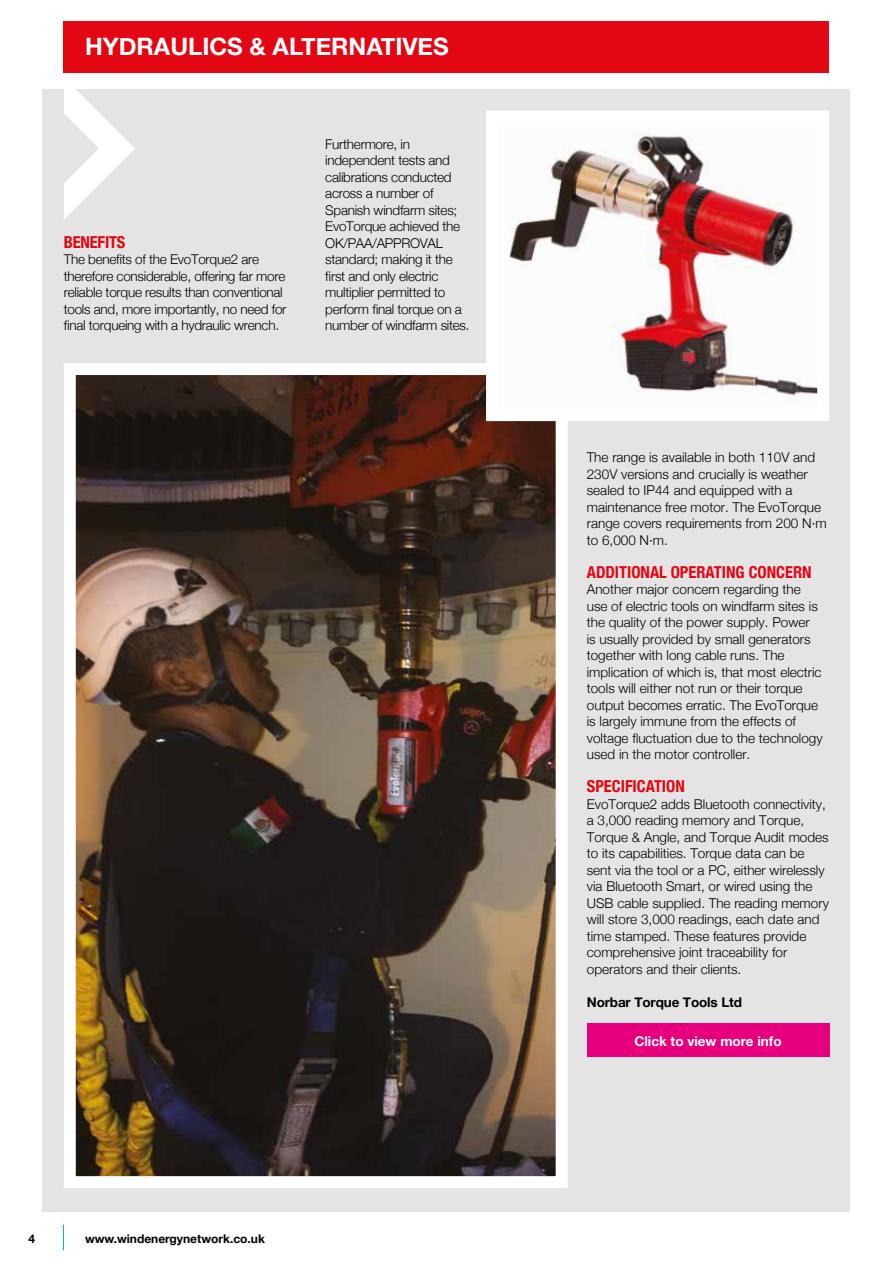
<style>
.page{position:relative;width:893px;height:1263px;background:#fff}
.page>*{position:absolute;margin:0;border:0;box-sizing:border-box;transform-origin:0 0}
.t1{font:700 24px "Helvetica Neue";color:#fff}
.t2{font:700 condensed 16.5px "Helvetica Neue";color:#e30613}
.t3{font:300 13.5px/16.5px "Helvetica Neue";color:#000}
.t4{font:300 13.5px/16.5px "Helvetica Neue";letter-spacing:-.02em;color:#000}
.t5{font:700 13.5px "Helvetica Neue";letter-spacing:-.01em;color:#000}
.t6{font:700 13.5px "Helvetica Neue";color:#fff}
.t7{font:700 12px "Helvetica Neue";color:#000}
</style>
<div class="page">
<svg style="left:63px;top:1225px;width:1px;height:25px"></svg>
<div style="left:43px;top:89px;width:807px;height:1123px;background:#e4e4e4"></div>
<div style="left:64px;top:21px;width:765px;height:51px;background:#e30613"></div>
<svg style="left:64px;top:89px;width:71px;height:130px"></svg>
<img style="left:77px;top:376px;width:478px;height:799px">
<div style="left:64px;top:363px;width:504px;height:825px;border:12px solid #fff"></div>
<img style="left:499px;top:124px;width:317px;height:284px">
<div style="left:486px;top:111px;width:343px;height:310px;border:12px solid #fff"></div>
<div style="left:587px;top:1023px;width:242px;height:33px;background:#e6007d"></div>
<h1 class="t1" style="left:85px;top:32px;width:365px">HYDRAULICS &amp; ALTERNATIVES</h1>
<p class="t2" style="left:64px;top:232px;width:63px">BENEFITS</p>
<p class="t4" style="left:64px;top:251px;width:224px">The benefits of the EvoTorque2 are therefore considerable, offering far more reliable torque results than conventional tools and, more importantly, no need for final torqueing with a hydraulic wrench.</p>
<p class="t4" style="left:325px;top:135px;width:146px">Furthermore, in independent tests and calibrations conducted across a number of<br>Spanish windfarm sites;<br>EvoTorque achieved the<br>OK/PAA/APPROVAL standard; making it the first and only electric multiplier permitted to perform final torque on a number of windfarm sites.</p>
<p class="t7" style="left:29px;top:1231px;width:8px">4</p>
<p class="t7" style="left:85px;top:1231px;width:181px">www.windenergynetwork.co.uk</p>
<p class="t3" style="left:587px;top:449px;width:241px">The range is available in both 110V and 230V versions and crucially is weather sealed to IP44 and equipped with a maintenance free motor. The EvoTorque range covers requirements from 200 N·m to 6,000 N·m.</p>
<p class="t2" style="left:587px;top:562px;width:226px">ADDITIONAL OPERATING CONCERN</p>
<p class="t3" style="left:587px;top:581px;width:237px">Another major concern regarding the use of electric tools on windfarm sites is the quality of the power supply. Power<br>is usually provided by small generators together with long cable runs. The implication of which is, that most electric tools will either not run or their torque output becomes erratic. The EvoTorque is largely immune from the effects of voltage fluctuation due to the technology used in the motor controller.</p>
<p class="t2" style="left:587px;top:776px;width:100px">SPECIFICATION</p>
<p class="t3" style="left:587px;top:795px;width:244px">EvoTorque2 adds Bluetooth connectivity, a 3,000 reading memory and Torque, Torque &amp; Angle, and Torque Audit modes to its capabilities. Torque data can be sent via the tool or a PC, either wirelessly via Bluetooth Smart, or wired using the USB cable supplied. The reading memory will store 3,000 readings, each date and time stamped. These features provide comprehensive joint traceability for operators and their clients.</p>
<p class="t5" style="left:587px;top:993px;width:157px">Norbar Torque Tools Ltd</p>
<p class="t6" style="left:634px;top:1033px;width:149px">Click to view more info</p>
</div>
